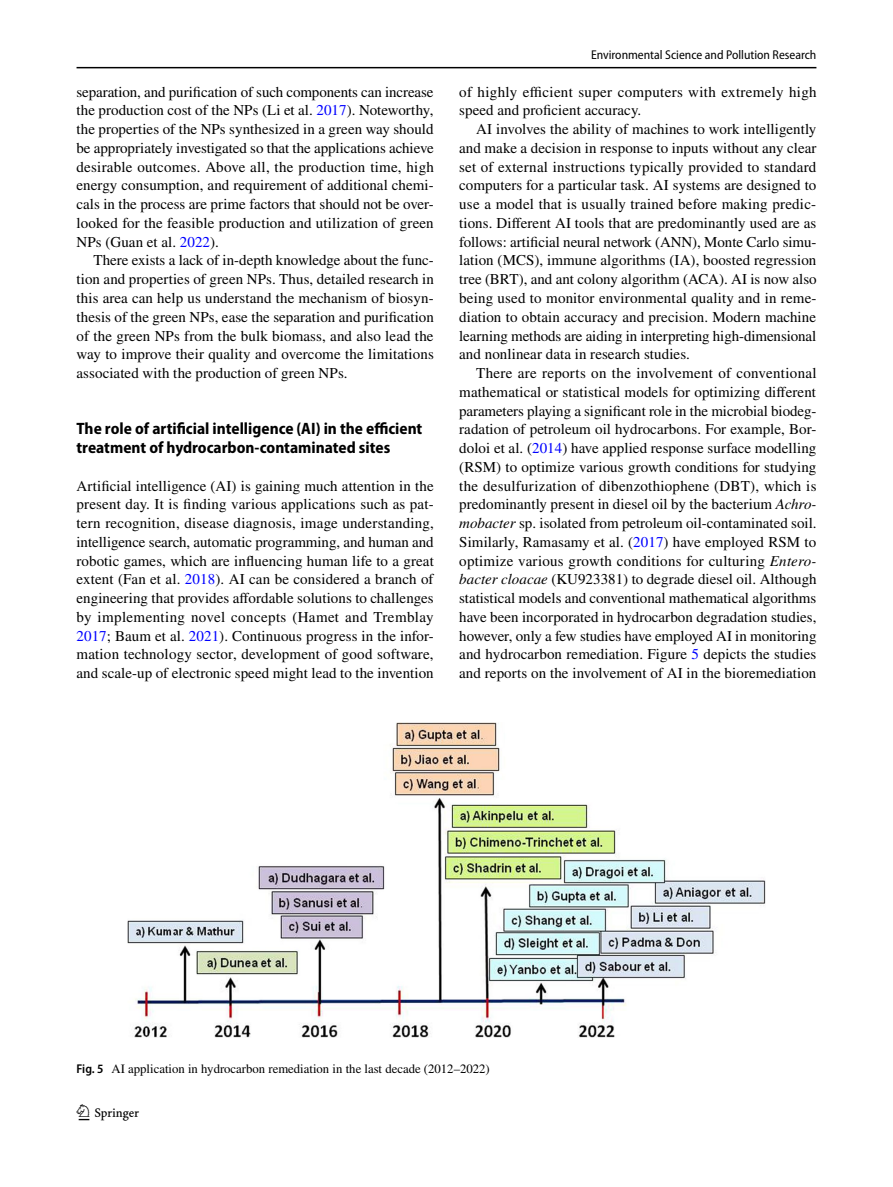
<style>
.page{position:relative;width:893px;height:1187px;background:#fff}
.page>*{position:absolute;margin:0;border:0;box-sizing:border-box;transform-origin:0 0}
.t1{font:22.5px "Springnew Regular 2";color:#000}
.t2{font:700 semi-condensed 16.5px/18.8px "Myriad Pro";color:#000}
.t3{font:15px/18.8px "STIX";letter-spacing:.005em;color:#000;text-align:justify}
.t4{font:12.75px "STIX";color:#000}
.t5{font:semi-condensed 12.75px "Myriad Pro";color:#000}
.s1{color:#00f}
.s2{font-style:italic}
.s3{font-family:"Myriad Pro";font-weight:600;font-stretch:semi-condensed}
</style>
<div class="page">
<hr style="left:77px;top:67px;width:739px;height:1px;background:#000">
<img style="left:128px;top:722px;width:637px;height:315px">
<p class="t3" style="left:77px;top:83px;width:359px">separation, and purification of such components can increase the production cost of the NPs (Li et al. <span class="s1">2017</span>). Noteworthy, the properties of the NPs synthesized in a green way should be appropriately investigated so that the applications achieve desirable outcomes. Above all, the production time, high energy consumption, and requirement of additional chemi&shy;cals in the process are prime factors that should not be over&shy;looked for the feasible production and utilization of green NPs (Guan et al. <span class="s1">2022</span>).</p>
<p class="t3" style="left:77px;top:252px;width:359px;text-indent:17px">There exists a lack of in-depth knowledge about the func&shy;tion and properties of green NPs. Thus, detailed research in this area can help us understand the mechanism of biosyn&shy;thesis of the green NPs, ease the separation and purification of the green NPs from the bulk biomass, and also lead the way to improve their quality and overcome the limitations associated with the production of green NPs.</p>
<p class="t2" style="left:77px;top:419px;width:347px">The role of artificial intelligence (AI) in the efficient treatment of hydrocarbon‑contaminated sites</p>
<p class="t3" style="left:77px;top:477px;width:359px">Artificial intelligence (AI) is gaining much attention in the present day. It is finding various applications such as pat&shy;tern recognition, disease diagnosis, image understanding, intelligence search, automatic programming, and human and robotic games, which are influencing human life to a great extent (Fan et al. <span class="s1">2018</span>). AI can be considered a branch of engineering that provides affordable solutions to challenges by implementing novel concepts (Hamet and Tremblay <span class="s1">2017</span>; Baum et al. <span class="s1">2021</span>). Continuous progress in the infor&shy;mation technology sector, development of good software, and scale-up of electronic speed might lead to the invention</p>
<p class="t5" style="left:591px;top:48px;width:227px">Environmental Science and Pollution Research</p>
<p class="t3" style="left:459px;top:83px;width:359px">of highly efficient super computers with extremely high speed and proficient accuracy.</p>
<p class="t3" style="left:459px;top:121px;width:359px;text-indent:17px">AI involves the ability of machines to work intelligently and make a decision in response to inputs without any clear set of external instructions typically provided to standard computers for a particular task. AI systems are designed to use a model that is usually trained before making predic&shy;tions. Different AI tools that are predominantly used are as follows: artificial neural network (ANN), Monte Carlo simu&shy;lation (MCS), immune algorithms (IA), boosted regression tree (BRT), and ant colony algorithm (ACA). AI is now also being used to monitor environmental quality and in reme&shy;diation to obtain accuracy and precision. Modern machine learning methods are aiding in interpreting high-dimensional and nonlinear data in research studies.</p>
<p class="t3" style="left:459px;top:364px;width:359px;text-indent:17px">There are reports on the involvement of conventional mathematical or statistical models for optimizing different parameters playing a significant role in the microbial biodeg&shy;radation of petroleum oil hydrocarbons. For example, Bor&shy;doloi et al. (<span class="s1">2014</span>) have applied response surface modelling (RSM) to optimize various growth conditions for studying the desulfurization of dibenzothiophene (DBT), which is predominantly present in diesel oil by the bacterium <span class="s2">Achro&shy;mobacter</span> sp. isolated from petroleum oil-contaminated soil.<br>Similarly, Ramasamy et al. (<span class="s1">2017</span>) have employed RSM to optimize various growth conditions for culturing <span class="s2">Entero&shy;bacter cloacae</span> (KU923381) to degrade diesel oil. Although statistical models and conventional mathematical algorithms have been incorporated in hydrocarbon degradation studies, however, only a few studies have employed AI in monitoring and hydrocarbon remediation. Figure <span class="s1">5</span> depicts the studies and reports on the involvement of AI in the bioremediation</p>
<p class="t4" style="left:77px;top:1059px;width:415px"><span class="s3">Fig. 5</span> AI application in hydrocarbon remediation in the last decade (2012–2022)</p>
<h1 class="t1" style="left:79px;top:1104px;width:62px">1 3</h1>
</div>
